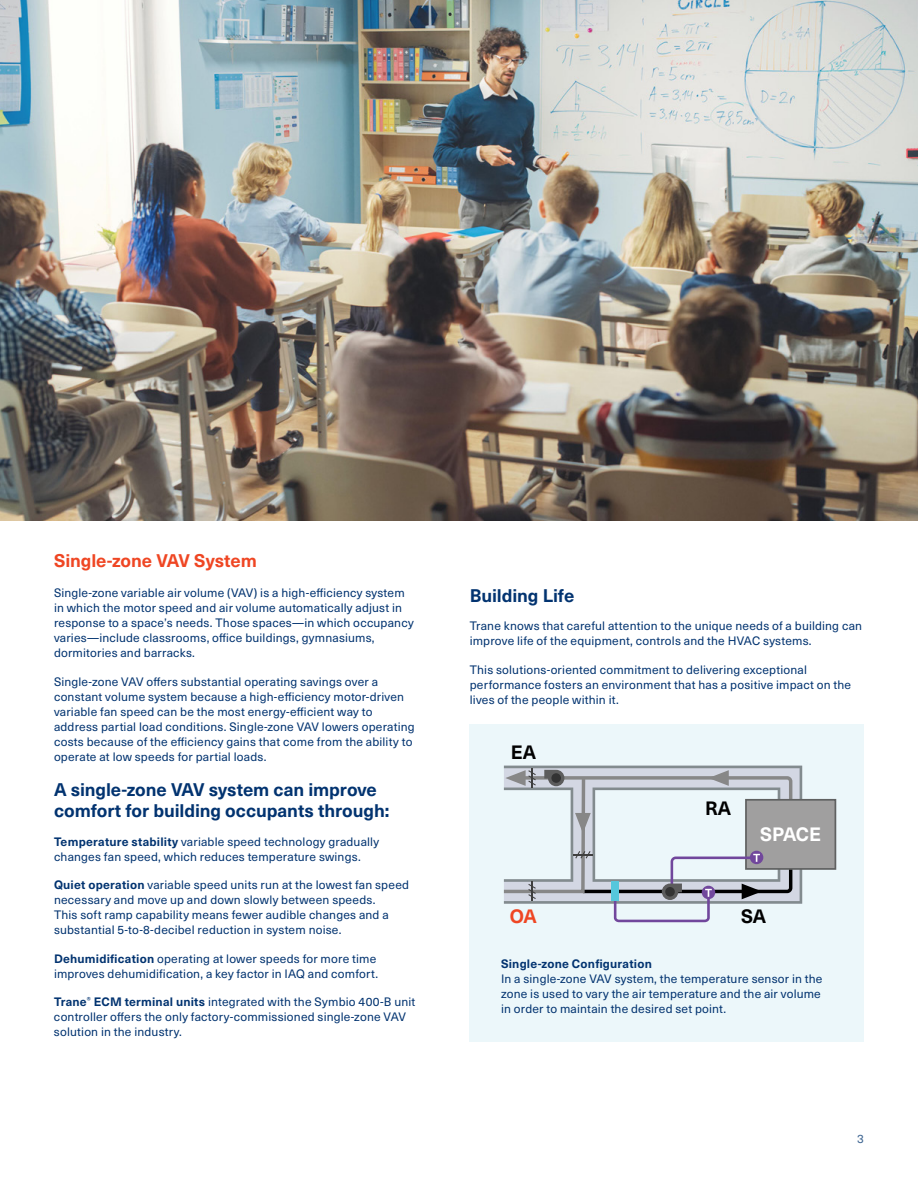
<style>
.page{position:relative;width:918px;height:1188px;background:#fff}
.page>*{position:absolute;margin:0;border:0;box-sizing:border-box;transform-origin:0 0}
.t1{font:700 19.05px "Neue Haas Unica W1 G";color:#010101}
.t2{font:700 19.05px "Neue Haas Unica W1 G";letter-spacing:-.015em;color:#fff}
.t3{font:700 19.05px "Neue Haas Unica W1 G";color:#ef4623}
.t4{font:700 18px/21.6px "Neue Haas Unica W1 G";letter-spacing:-.005em;color:#023370}
.t5{font:700 18px "Neue Haas Unica W1 G";letter-spacing:-.005em;color:#ef4623}
.t6{font:12px/15px "Neue Haas Unica W1 G";letter-spacing:.015em;color:#023370}
.t7{font:700 12px "Neue Haas Unica W1 G";letter-spacing:.015em;color:#023370}
.t8{font:12px "Neue Haas Unica W1 G";color:#406793}
.s1{font-weight:700}
</style>
<div class="page">
<div style="left:470px;top:724px;width:394px;height:318px;background:#ecf7fa"></div>
<img style="left:0;top:0;width:918px;height:521px">
<div style="left:746px;top:800px;width:89px;height:69px;background:#a09f9f"></div>
<div style="left:745px;top:799px;width:91px;height:71px;border:2px solid #606161"></div>
<svg style="left:503px;top:766px;width:299px;height:157px"></svg>
<div style="left:665px;top:887px;width:10px;height:10px;background:#333;border-radius:50%"></div>
<h2 class="t5" style="left:54px;top:547px;width:204px">Single-zone VAV System</h2>
<p class="t6" style="left:54px;top:585px;width:361px">Single-zone variable air volume (VAV) is a high-efficiency system in which the motor speed and air volume automatically adjust in response to a space’s needs. Those spaces—in which occupancy varies—include classrooms, office buildings, gymnasiums, dormitories and barracks.</p>
<p class="t6" style="left:54px;top:673px;width:362px">Single-zone VAV offers substantial operating savings over a constant volume system because a high-efficiency motor-driven variable fan speed can be the most energy-efficient way to address partial load conditions. Single-zone VAV lowers operating costs because of the efficiency gains that come from the ability to operate at low speeds for partial loads.</p>
<h2 class="t4" style="left:54px;top:777px;width:337px">A single-zone VAV system can improve comfort for building occupants through:</h2>
<p class="t6" style="left:54px;top:834px;width:327px"><span class="s1">Temperature stability</span> variable speed technology gradually changes fan speed, which reduces temperature swings.</p>
<p class="t6" style="left:54px;top:877px;width:357px"><span class="s1">Quiet operation</span> variable speed units run at the lowest fan speed necessary and move up and down slowly between speeds.<br>This soft ramp capability means fewer audible changes and a substantial 5-to-8-decibel reduction in system noise.</p>
<p class="t6" style="left:54px;top:951px;width:326px"><span class="s1">Dehumidification</span> operating at lower speeds for more time improves dehumidification, a key factor in IAQ and comfort.</p>
<p class="t6" style="left:54px;top:994px;width:363px"><span class="s1">Trane</span><sup>®</sup> <span class="s1">ECM terminal units</span> integrated with the Symbio 400-B unit controller offers the only factory-commissioned single-zone VAV solution in the industry.</p>
<h2 class="t4" style="left:470px;top:583px;width:106px">Building Life</h2>
<p class="t6" style="left:470px;top:618px;width:394px">Trane knows that careful attention to the unique needs of a building can improve life of the equipment, controls and the HVAC systems.</p>
<p class="t6" style="left:470px;top:661px;width:383px">This solutions-oriented commitment to delivering exceptional performance fosters an environment that has a positive impact on the lives of the people within it.</p>
<h1 class="t1" style="left:511px;top:738px;width:27px">EA</h1>
<h1 class="t1" style="left:705px;top:794px;width:27px">RA</h1>
<h1 class="t2" style="left:760px;top:820px;width:62px">SPACE</h1>
<h1 class="t3" style="left:510px;top:902px;width:28px">OA</h1>
<h1 class="t1" style="left:741px;top:902px;width:26px">SA</h1>
<p class="t7" style="left:501px;top:954px;width:152px">Single-zone Configuration</p>
<p class="t6" style="left:501px;top:970px;width:323px">In a single-zone VAV system, the temperature sensor in the zone is used to vary the air temperature and the air volume in order to maintain the desired set point.</p>
<p class="t8" style="left:857px;top:1130px;width:8px">3</p>
</div>
